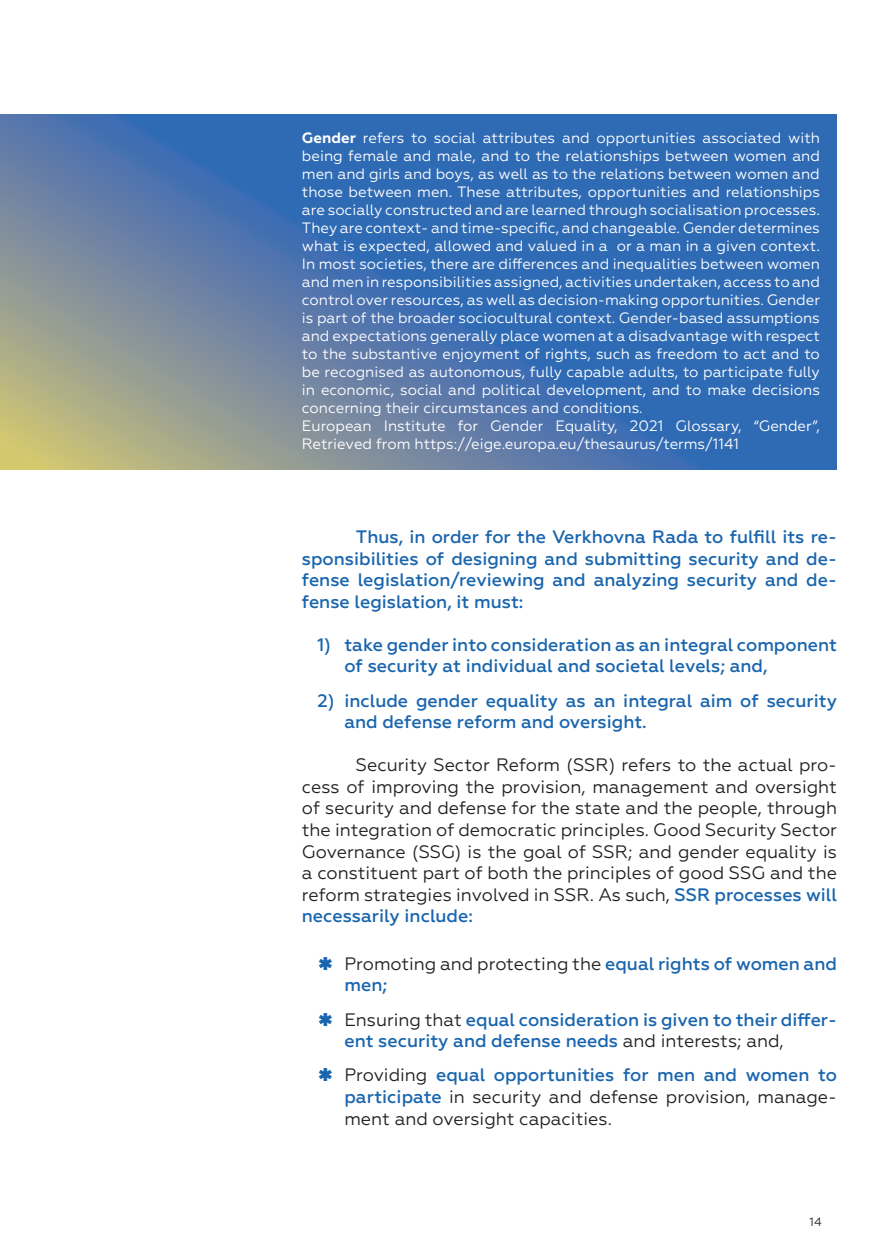
<style>
.page{position:relative;width:893px;height:1255px;background:#fff}
.page>*{position:absolute;margin:0;border:0;box-sizing:border-box;transform-origin:0 0}
.body_english{font:18px/21.6px "Geometria";color:#231f20;text-align:justify}
.body_english-2{font:500 18px/21.6px "Geometria";color:#1965ae}
.frame_text{font:15px/18px "Geometria";color:#fff;text-align:justify}
.t1{font:12px "Geometria";color:#231f20}
.s1{font-weight:700}
.s2{font-weight:500;color:#1965ae}
.s3{font-weight:400;color:#231f20}
</style>
<div class="page">
<svg style="left:0;top:114px;width:837px;height:355px;background:#4f79aa"></svg>
<p class="frame_text" style="left:302px;top:129px;width:520px"><span class="s1">Gender</span> refers to social attributes and opportunities associated with being female and male, and to the relationships between women and men and girls and boys, as well as to the relations between women and those between men. These attributes, opportunities and relationships are socially constructed and are learned through socialisation processes.<br>They are context- and time-specific, and changeable. Gender determines what is expected, allowed and valued in a or a man in a given context.<br>In most societies, there are differences and inequalities between women and men in responsibilities assigned, activities undertaken, access to and control over resources, as well as decision-making opportunities. Gender is part of the broader sociocultural context. Gender-based assumptions and expectations generally place women at a disadvantage with respect to the substantive enjoyment of rights, such as freedom to act and to be recognised as autonomous, fully capable adults, to participate fully in economic, social and political development, and to make decisions concerning their circumstances and conditions.</p>
<p class="frame_text" style="left:302px;top:417px;width:519px">European Institute for Gender Equality, 2021 Glossary, “Gender”,<br>Retrieved from https://eige.europa.eu/thesaurus/terms/1141</p>
<p class="body_english-2" style="left:302px;top:526px;width:536px;text-align:justify;text-indent:54px">Thus, in order for the Verkhovna Rada to fulfill its re&shy;sponsibilities of designing and submitting security and de&shy;fense legislation/reviewing and analyzing security and de&shy;fense legislation, it must:</p>
<p class="body_english-2" style="left:344px;top:633px;width:494px;text-indent:-27px">1) take gender into consideration as an integral component of security at individual and societal levels; and,</p>
<p class="body_english-2" style="left:344px;top:689px;width:494px;text-indent:-27px">2) include gender equality as an integral aim of security and defense reform and oversight.</p>
<p class="body_english" style="left:302px;top:754px;width:537px;text-indent:54px">Security Sector Reform (SSR) refers to the actual pro&shy;cess of improving the provision, management and oversight of security and defense for the state and the people, through the integration of democratic principles. Good Security Sector Governance (SSG) is the goal of SSR; and gender equality is a constituent part of both the principles of good SSG and the reform strategies involved in SSR. As such, <span class="s2">SSR processes will necessarily include:</span></p>
<p class="body_english" style="left:344px;top:952px;width:494px">Promoting and protecting the <span class="s2">equal rights of women and men;</span></p>
<p class="body_english-2" style="left:344px;top:1008px;width:494px"><span class="s3">Ensuring that</span> equal consideration is given to their differ&shy;ent security and defense needs <span class="s3">and interests; and,</span></p>
<p class="body_english" style="left:344px;top:1064px;width:494px">Providing <span class="s2">equal opportunities for men and women to participate</span> in security and defense provision, manage&shy;ment and oversight capacities.</p>
<p class="t1" style="left:809px;top:1214px;width:14px">14</p>
</div>
